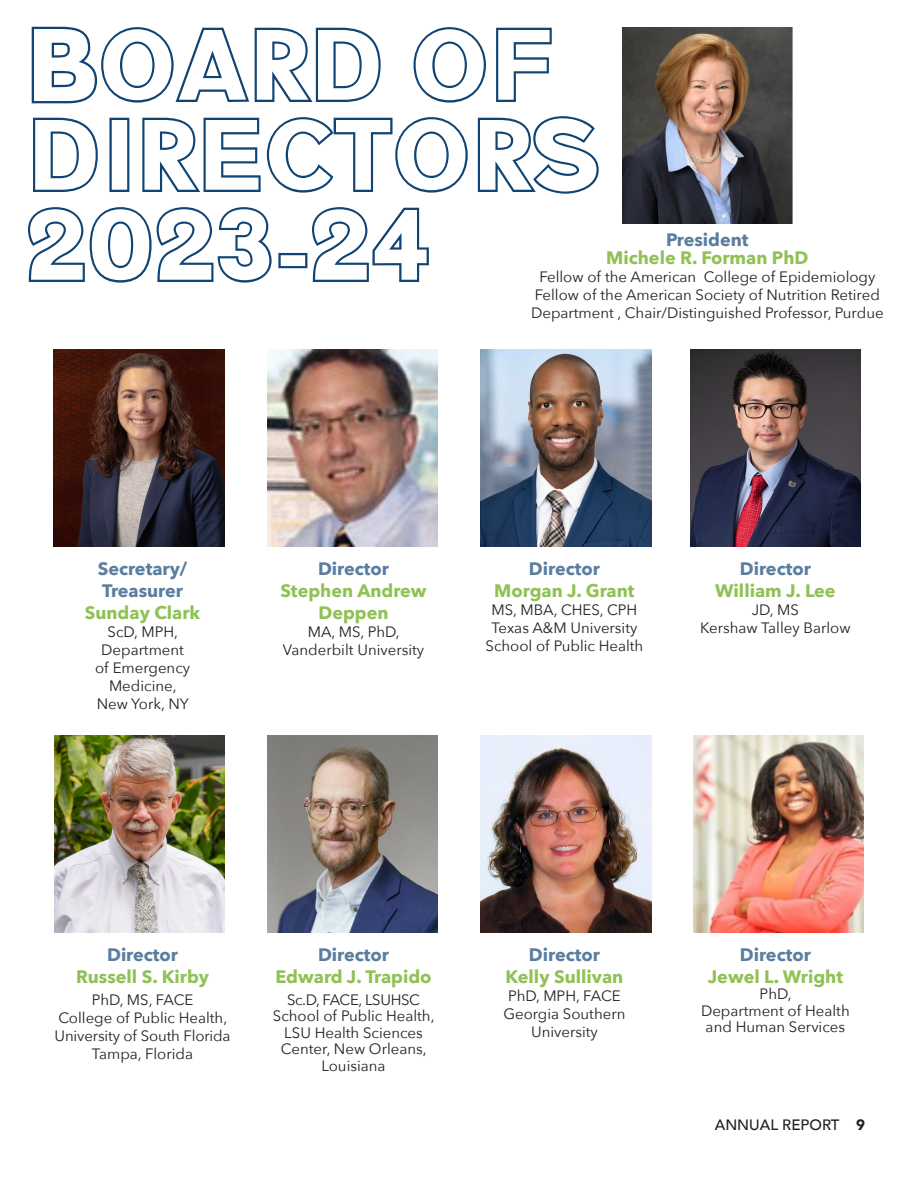
<style>
.page{position:relative;width:918px;height:1188px;background:#fff}
.page>*{position:absolute;margin:0;border:0;box-sizing:border-box;transform-origin:0 0}
.t1{font:700 120px "Electric Dreams Outline";color:#0f4474}
.t2{font:700 18px/21.6px "Avenir Next";color:#90c155;text-align:center}
.t3{font:700 18px/21.6px "Avenir Next";color:#5a7e9f}
.t4{font:15px/18px "Avenir Next";color:#231f20;text-align:center}
.t5{font:15px "Avenir Next";letter-spacing:-.025em;color:#231f20}
.t6{font:500 15px "Avenir";color:#231f20}
.s1{font-weight:900}
</style>
<div class="page">
<img style="left:481px;top:735px;width:170px;height:197px">
<img style="left:267px;top:735px;width:171px;height:197px">
<img style="left:54px;top:350px;width:170px;height:196px">
<img style="left:267px;top:350px;width:171px;height:196px">
<img style="left:480px;top:350px;width:171px;height:196px">
<img style="left:54px;top:735px;width:171px;height:197px">
<img style="left:694px;top:735px;width:170px;height:197px">
<img style="left:622px;top:27px;width:171px;height:197px">
<img style="left:690px;top:350px;width:171px;height:196px">
<p class="t1" style="left:27px;top:0;width:528px">BOARD OF</p>
<p class="t1" style="left:27px;top:90px;width:574px">DIRECTORS</p>
<p class="t1" style="left:27px;top:180px;width:404px">2023-24</p>
<p class="t3" style="left:666px;top:229px;width:84px">President</p>
<p class="t2" style="left:606px;top:247px;width:204px">Michele R. Forman PhD</p>
<p class="t4" style="left:531px;top:267px;width:354px">Fellow of the American College of Epidemiology<br>Fellow of the American Society of Nutrition Retired<br>Department , Chair/Distinguished Professor, Purdue</p>
<p class="t3" style="left:98px;top:558px;width:91px">Secretary/<br>Treasurer</p>
<p class="t2" style="left:85px;top:601px;width:117px">Sunday Clark</p>
<p class="t4" style="left:95px;top:622px;width:97px">ScD, MPH,<br>Department of Emergency<br>Medicine,</p>
<p class="t4" style="left:97px;top:694px;width:94px">New York, NY</p>
<p class="t3" style="left:318px;top:558px;width:73px">Director</p>
<p class="t2" style="left:280px;top:580px;width:148px">Stephen Andrew<br>Deppen</p>
<p class="t4" style="left:283px;top:622px;width:143px">MA, MS, PhD,<br>Vanderbilt University</p>
<p class="t3" style="left:529px;top:558px;width:73px">Director</p>
<p class="t2" style="left:494px;top:580px;width:142px">Morgan J. Grant</p>
<p class="t4" style="left:492px;top:600px;width:147px">MS, MBA, CHES, CPH</p>
<p class="t4" style="left:486px;top:618px;width:159px">Texas A&amp;M University<br>School of Public Health</p>
<p class="t3" style="left:740px;top:558px;width:73px">Director</p>
<p class="t2" style="left:715px;top:580px;width:122px">William J. Lee</p>
<p class="t4" style="left:752px;top:600px;width:48px">JD, MS</p>
<p class="t4" style="left:700px;top:618px;width:152px">Kershaw Talley Barlow</p>
<p class="t3" style="left:107px;top:944px;width:73px">Director</p>
<p class="t2" style="left:76px;top:966px;width:135px">Russell S. Kirby</p>
<p class="t4" style="left:92px;top:990px;width:103px">PhD, MS, FACE</p>
<p class="t4" style="left:58px;top:1008px;width:170px">College of Public Health,</p>
<p class="t4" style="left:55px;top:1026px;width:178px">University of South Florida</p>
<p class="t4" style="left:92px;top:1044px;width:103px">Tampa, Florida</p>
<p class="t3" style="left:318px;top:944px;width:73px">Director</p>
<p class="t2" style="left:275px;top:966px;width:158px">Edward J. Trapido</p>
<p class="t5" style="left:287px;top:987px;width:134px">Sc.D, FACE, LSUHSC</p>
<p class="t4" style="left:273px;top:1007px;width:163px;line-height:16.5px">School of Public Health,<br>LSU Health Sciences</p>
<p class="t4" style="left:281px;top:1040px;width:147px;line-height:16.5px">Center, New Orleans,<br>Louisiana</p>
<p class="t3" style="left:529px;top:944px;width:73px">Director</p>
<p class="t2" style="left:506px;top:966px;width:119px">Kelly Sullivan</p>
<p class="t4" style="left:508px;top:986px;width:114px">PhD, MPH, FACE</p>
<p class="t4" style="left:503px;top:1004px;width:124px">Georgia Southern<br>University</p>
<p class="t3" style="left:740px;top:944px;width:73px">Director</p>
<p class="t2" style="left:708px;top:966px;width:137px">Jewel L. Wright</p>
<p class="t4" style="left:760px;top:985px;width:33px">PhD,</p>
<p class="t4" style="left:701px;top:1002px;width:150px;line-height:16.5px">Department of Health and Human Services</p>
<p class="t6" style="left:715px;top:1111px;width:152px">ANNUAL REPORT <span class="s1">9</span></p>
</div>
